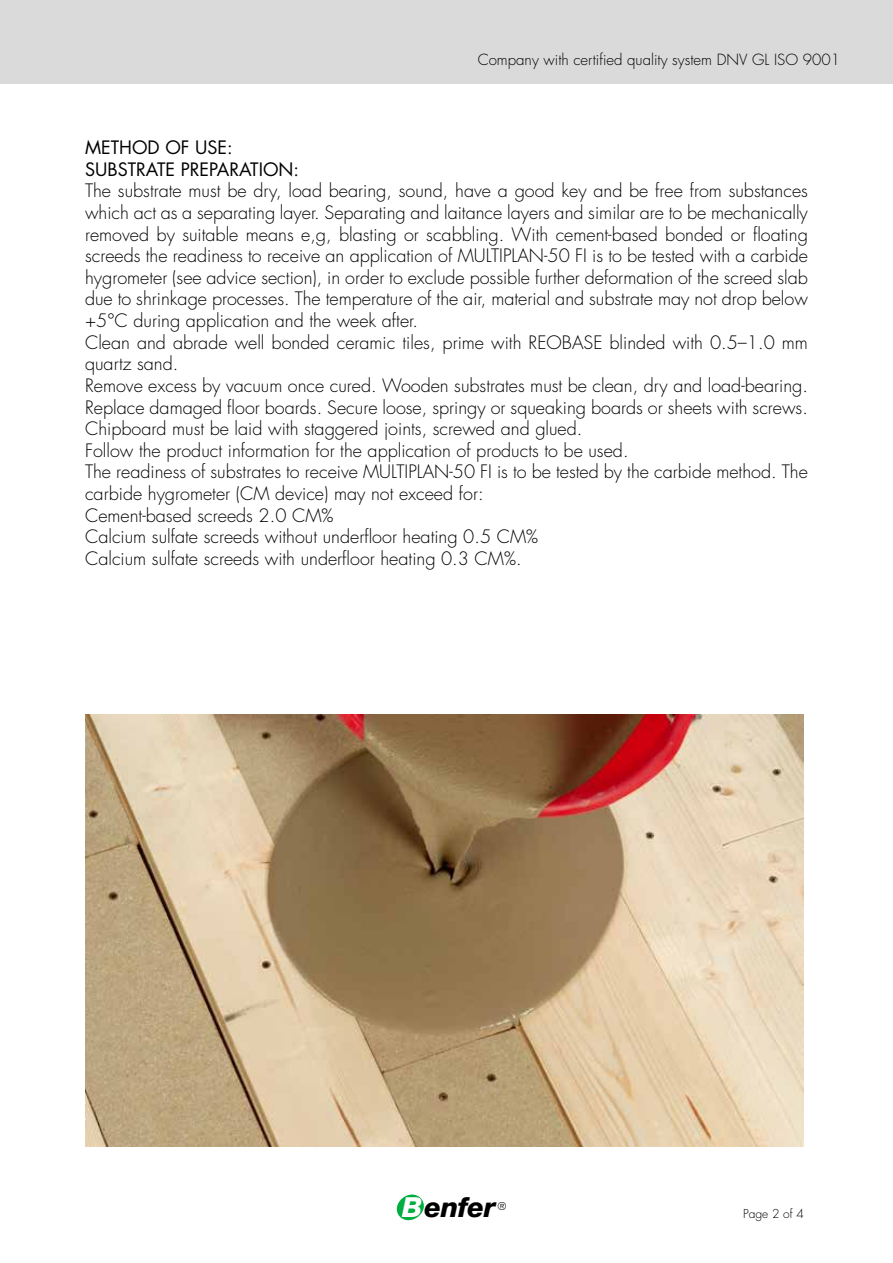
<style>
.page{position:relative;width:893px;height:1263px;background:#fff}
.page>*{position:absolute;margin:0;border:0;box-sizing:border-box;transform-origin:0 0}
.t1{font:italic 800 27.6px "Helvetica Neue";letter-spacing:-.02em;color:#000}
.t2{font:300 18px/21.6px "Futura";color:#000}
.t3{font:18px/21.6px "Futura CE";color:#000}
.t4{font:300 15px "Futura";color:#000}
.t5{font:300 12px "Futura";color:#000}
.t6{font:300 10.5px "Futura";color:#000}
.s1{color:#fff}
</style>
<div class="page">
<svg style="left:396px;top:1194px;width:28px;height:26px"></svg>
<div style="left:0;top:0;width:893px;height:84px;background:#dadada"></div>
<img style="left:85px;top:714px;width:719px;height:432px">
<p class="t4" style="left:478px;top:50px;width:364px">Company with certified quality system DNV GL ISO 9001</p>
<p class="t3" style="left:85px;top:137px;width:216px">METHOD OF USE:<br>SUBSTRATE PREPARATION:</p>
<p class="t2" style="left:85px;top:180px;width:724px">The substrate must be dry, load bearing, sound, have a good key and be free from substances which act as a separating layer. Separating and laitance layers and similar are to be mechanically removed by suitable means e,g, blasting or scabbling. With cement-based bonded or floating screeds the readiness to receive an application of MULTIPLAN-50 FI is to be tested with a carbide hygrometer (see advice section), in order to exclude possible further deformation of the screed slab due to shrinkage processes. The temperature of the air, material and substrate may not drop below +5°C during application and the week after.<br>Clean and abrade well bonded ceramic tiles, prime with REOBASE blinded with 0.5–1.0 mm quartz sand.<br>Remove excess by vacuum once cured. Wooden substrates must be clean, dry and load-bearing.<br>Replace damaged floor boards. Secure loose, springy or squeaking boards or sheets with screws.<br>Chipboard must be laid with staggered joints, screwed and glued.<br>Follow the product information for the application of products to be used.<br>The readiness of substrates to receive MULTIPLAN-50 FI is to be tested by the carbide method. The carbide hygrometer (CM device) may not exceed for:<br>Cement-based screeds 2.0 CM%<br>Calcium sulfate screeds without underfloor heating 0.5 CM%<br>Calcium sulfate screeds with underfloor heating 0.3 CM%.</p>
<h1 class="t1" style="left:402px;top:1191px;width:95px"><span class="s1">B</span>enfer</h1>
<p class="t6" style="left:498px;top:1200px;width:10px">®</p>
<p class="t5" style="left:743px;top:1206px;width:62px">Page 2 of 4</p>
</div>
